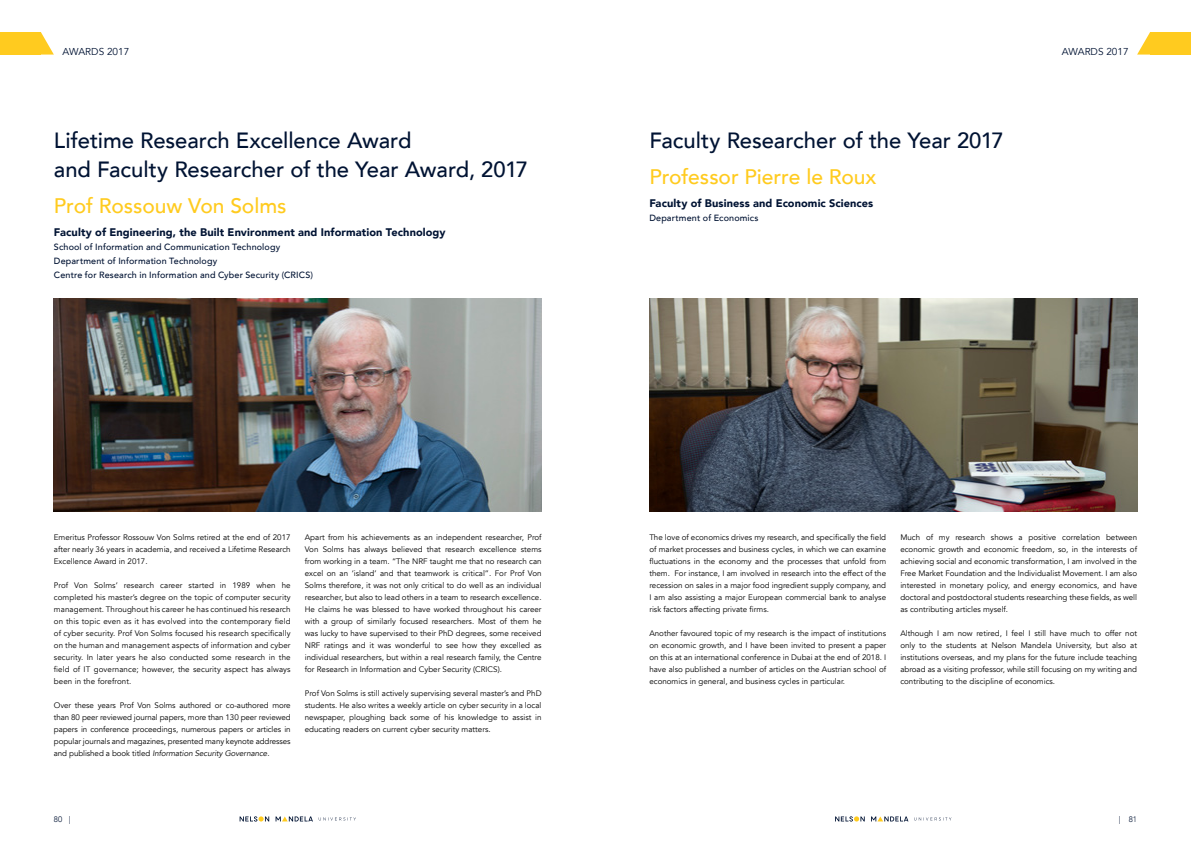
<style>
.page{position:relative;width:1191px;height:842px;background:#fff}
.page>*{position:absolute;margin:0;border:0;box-sizing:border-box;transform-origin:0 0}
.t1{font:500 22px/29px "Avenir LT";color:#001333}
.t2{font:500 21px "Avenir LT";letter-spacing:-.005em;color:#ffcb1f}
.t3{font:900 11px "Avenir LT";letter-spacing:.01em;color:#001333}
.t4{font:10px "Avenir LT";color:#001333}
.t5{font:500 9px/14px "Avenir LT";letter-spacing:.015em;color:#001333}
.t6{font:8px/12px "Avenir LT";color:#000;text-align:justify}
.t7{font:300 8px "Avenir LT";color:#001333}
.s1{font-style:italic}
</style>
<div class="page">
<svg style="left:275px;top:816px;width:38px;height:5px"></svg>
<svg style="left:240px;top:816px;width:29px;height:5px"></svg>
<svg style="left:319px;top:817px;width:37px;height:3px"></svg>
<svg style="left:871px;top:816px;width:37px;height:5px"></svg>
<svg style="left:835px;top:816px;width:29px;height:5px"></svg>
<svg style="left:914px;top:817px;width:37px;height:3px"></svg>
<div style="left:0;top:32px;width:41px;height:23px;background:#ffcb1f"></div>
<svg style="left:41px;top:32px;width:13px;height:23px"></svg>
<div style="left:1150px;top:32px;width:41px;height:23px;background:#ffcb1f"></div>
<svg style="left:1137px;top:32px;width:13px;height:23px"></svg>
<img style="left:54px;top:298px;width:487px;height:213px">
<img style="left:649px;top:298px;width:488px;height:213px">
<p class="t4" style="left:62px;top:45px;width:68px">AWARDS 2017</p>
<p class="t4" style="left:1061px;top:45px;width:68px">AWARDS 2017</p>
<h1 class="t1" style="left:54px;top:126px;width:475px">Lifetime Research Excellence Award<br>and Faculty Researcher of the Year Award, 2017</h1>
<h2 class="t2" style="left:54px;top:194px;width:234px">Prof Rossouw Von Solms</h2>
<h3 class="t3" style="left:54px;top:225px;width:393px">Faculty of Engineering, the Built Environment and Information Technology</h3>
<p class="t5" style="left:54px;top:240px;width:261px">School of Information and Communication Technology<br>Department of Information Technology<br>Centre for Research in Information and Cyber Security (CRICS)</p>
<p class="t6" style="left:54px;top:531px;width:238px">Emeritus Professor Rossouw Von Solms retired at the end of 2017 after nearly 36 years in academia, and received a Lifetime Research Excellence Award in 2017.</p>
<p class="t6" style="left:54px;top:579px;width:238px">Prof Von Solms’ research career started in 1989 when he completed his master’s degree on the topic of computer security management. Throughout his career he has continued his research on this topic even as it has evolved into the contemporary field of cyber security. Prof Von Solms focused his research specifically on the human and management aspects of information and cyber security. In later years he also conducted some research in the field of IT governance; however, the security aspect has always been in the forefront.</p>
<p class="t6" style="left:54px;top:699px;width:238px">Over these years Prof Von Solms authored or co-authored more than 80 peer reviewed journal papers, more than 130 peer reviewed papers in conference proceedings, numerous papers or articles in popular journals and magazines, presented many keynote addresses and published a book titled <span class="s1">Information Security Governance</span>.</p>
<p class="t6" style="left:305px;top:531px;width:238px">Apart from his achievements as an independent researcher, Prof Von Solms has always believed that research excellence stems from working in a team. “The NRF taught me that no research can excel on an ‘island’ and that teamwork is critical”. For Prof Von Solms therefore, it was not only critical to do well as an individual researcher, but also to lead others in a team to research excellence.<br>He claims he was blessed to have worked throughout his career with a group of similarly focused researchers. Most of them he was lucky to have supervised to their PhD degrees, some received NRF ratings and it was wonderful to see how they excelled as individual researchers, but within a real research family, the Centre for Research in Information and Cyber Security (CRICS).</p>
<p class="t6" style="left:305px;top:687px;width:238px">Prof Von Solms is still actively supervising several master’s and PhD students. He also writes a weekly article on cyber security in a local newspaper, ploughing back some of his knowledge to assist in educating readers on current cyber security matters.</p>
<h1 class="t1" style="left:649px;top:126px;width:356px">Faculty Researcher of the Year 2017</h1>
<h2 class="t2" style="left:649px;top:165px;width:229px">Professor Pierre le Roux</h2>
<h3 class="t3" style="left:649px;top:196px;width:225px">Faculty of Business and Economic Sciences</h3>
<p class="t5" style="left:649px;top:211px;width:111px">Department of Economics</p>
<p class="t6" style="left:649px;top:531px;width:238px">The love of economics drives my research, and specifically the field of market processes and business cycles, in which we can examine fluctuations in the economy and the processes that unfold from them. For instance, I am involved in research into the effect of the recession on sales in a major food ingredient supply company, and I am also assisting a major European commercial bank to analyse risk factors affecting private firms.</p>
<p class="t6" style="left:649px;top:627px;width:238px">Another favoured topic of my research is the impact of institutions on economic growth, and I have been invited to present a paper on this at an international conference in Dubai at the end of 2018. I have also published a number of articles on the Austrian school of economics in general, and business cycles in particular.</p>
<p class="t6" style="left:900px;top:531px;width:238px">Much of my research shows a positive correlation between economic growth and economic freedom, so, in the interests of achieving social and economic transformation, I am involved in the Free Market Foundation and the Individualist Movement. I am also interested in monetary policy, and energy economics, and have doctoral and postdoctoral students researching these fields, as well as contributing articles myself.</p>
<p class="t6" style="left:900px;top:627px;width:238px">Although I am now retired, I feel I still have much to offer not only to the students at Nelson Mandela University, but also at institutions overseas, and my plans for the future include teaching abroad as a visiting professor, while still focusing on my writing and contributing to the discipline of economics.</p>
<p class="t7" style="left:54px;top:814px;width:18px">80 |</p>
<p class="t7" style="left:1118px;top:814px;width:20px">| 81</p>
</div>
